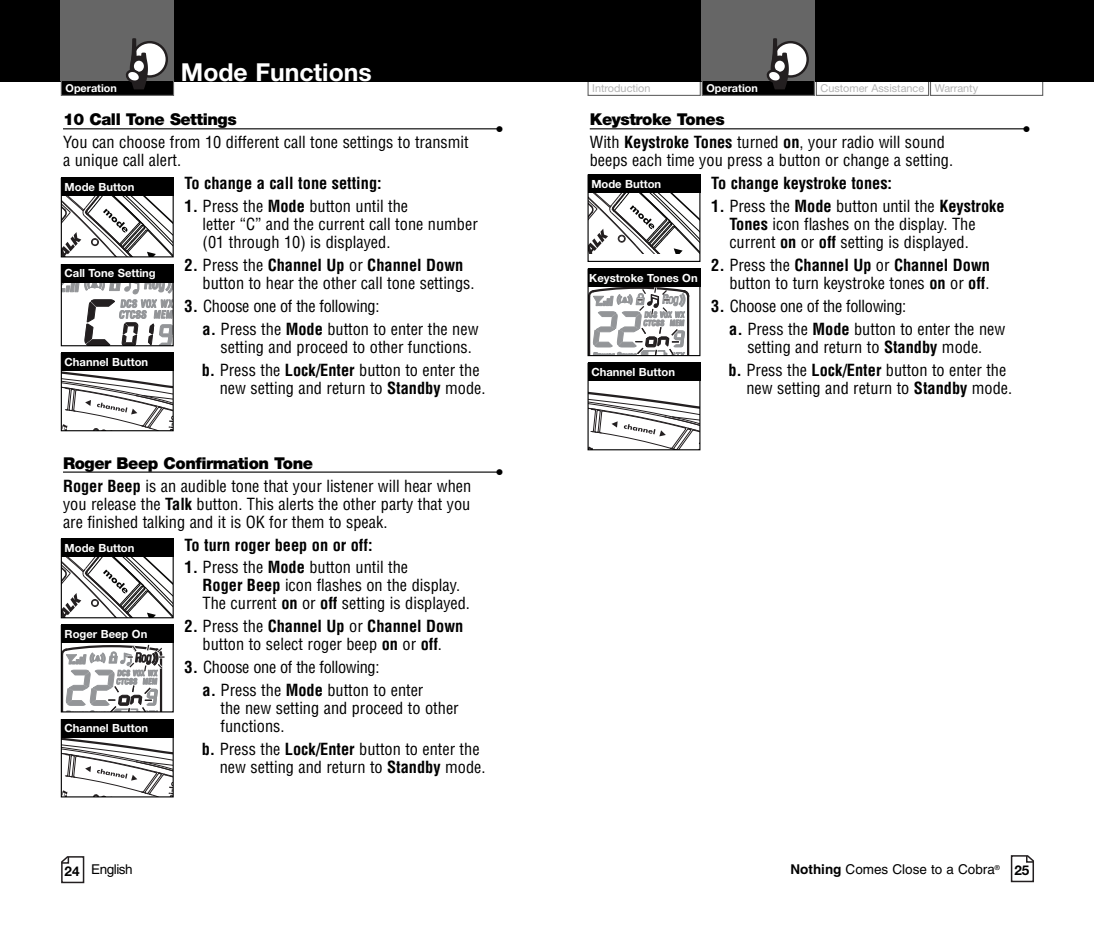
<style>
.page{position:relative;width:1094px;height:932px;background:#fff}
.page>*{position:absolute;margin:0;border:0;box-sizing:border-box;transform-origin:0 0}
.t1{font:700 24.75px "Helvetica Neue";color:#fff}
.t2{font:900 16.43px "Helvetica Neue";color:#000}
.t3{font:condensed 16.2px/18px "Helvetica";color:#000}
.t4{font:700 condensed 16.2px "Helvetica";color:#000}
.t5{font:900 16.2px "Helvetica Neue";letter-spacing:-.025em;color:#000}
.t6{font:condensed 16.2px/22.9px "Helvetica";letter-spacing:-.02em;color:#000}
.t7{font:13.5px "Helvetica";color:#000}
.t8{font:13.5px "Helvetica";letter-spacing:-.035em;color:#000}
.t9{font:700 13.5px "Helvetica Neue";color:#000}
.t10{font:700 11.25px "Helvetica Neue";color:#fff}
.t11{font:10.8px "Helvetica Neue";color:#b3b3b3}
.t12{font:700 10.8px "Helvetica Neue";color:#fff}
.t13{font:6.75px "Helvetica";color:#000}
.s1{font-weight:700}
.s2{font-family:"Helvetica Neue";font-weight:700}
</style>
<div class="page">
<hr style="left:590px;top:128px;width:438px;height:1px;background:#000">
<hr style="left:63px;top:128px;width:439px;height:1px;background:#000">
<hr style="left:63px;top:471px;width:439px;height:1px;background:#000">
<svg style="left:63px;top:644px;width:102px;height:66px"></svg>
<div style="left:61px;top:625px;width:113px;height:87px;border:1px solid #000"></div>
<svg style="left:589px;top:286px;width:101px;height:68px"></svg>
<div style="left:587px;top:268px;width:113px;height:88px;border:1px solid #000"></div>
<svg style="left:61px;top:856px;width:24px;height:27px"></svg>
<svg style="left:1010px;top:855px;width:24px;height:27px"></svg>
<div style="left:0;top:0;width:547px;height:81px;background:#000"></div>
<div style="left:62px;top:80px;width:111px;height:15px;background:#000"></div>
<div style="left:61px;top:79px;width:113px;height:17px;border:1px solid #666"></div>
<div style="left:61px;top:0;width:113px;height:81px;background:#666"></div>
<div style="left:132px;top:42px;width:35px;height:34px;background:#fff;border-radius:50%"></div>
<div style="left:131px;top:41px;width:37px;height:37px;border:2px solid #231f20;border-radius:50%"></div>
<svg style="left:125px;top:38px;width:23px;height:51px"></svg>
<div style="left:930px;top:79px;width:113px;height:17px;border:1px solid #666"></div>
<div style="left:815px;top:79px;width:114px;height:17px;border:1px solid #666"></div>
<div style="left:587px;top:79px;width:114px;height:17px;border:1px solid #666"></div>
<div style="left:547px;top:0;width:547px;height:81px;background:#000"></div>
<div style="left:702px;top:80px;width:111px;height:15px;background:#000"></div>
<div style="left:701px;top:79px;width:114px;height:17px;border:1px solid #666"></div>
<div style="left:701px;top:0;width:114px;height:81px;background:#666"></div>
<div style="left:773px;top:42px;width:34px;height:34px;background:#fff;border-radius:50%"></div>
<div style="left:772px;top:41px;width:37px;height:37px;border:2px solid #231f20;border-radius:50%"></div>
<svg style="left:766px;top:38px;width:22px;height:51px"></svg>
<svg style="left:63px;top:196px;width:109px;height:59px"></svg>
<div style="left:61px;top:178px;width:113px;height:79px;border:1px solid #000"></div>
<div style="left:61px;top:178px;width:113px;height:18px;background:#000"></div>
<svg style="left:63px;top:557px;width:109px;height:59px"></svg>
<div style="left:61px;top:538px;width:113px;height:80px;border:1px solid #000"></div>
<div style="left:61px;top:538px;width:113px;height:18px;background:#000"></div>
<svg style="left:63px;top:371px;width:109px;height:58px"></svg>
<div style="left:61px;top:353px;width:113px;height:78px;border:1px solid #000"></div>
<div style="left:61px;top:353px;width:113px;height:18px;background:#000"></div>
<svg style="left:63px;top:737px;width:109px;height:58px"></svg>
<div style="left:61px;top:719px;width:113px;height:78px;border:1px solid #000"></div>
<div style="left:61px;top:719px;width:113px;height:18px;background:#000"></div>
<svg style="left:63px;top:282px;width:109px;height:62px"></svg>
<div style="left:61px;top:264px;width:113px;height:82px;border:1px solid #000"></div>
<div style="left:61px;top:264px;width:113px;height:18px;background:#000"></div>
<div style="left:61px;top:624px;width:113px;height:19px;background:#000"></div>
<svg style="left:589px;top:193px;width:109px;height:61px"></svg>
<div style="left:587px;top:174px;width:113px;height:88px;border:1px solid #000"></div>
<div style="left:587px;top:174px;width:113px;height:18px;background:#000"></div>
<svg style="left:589px;top:391px;width:109px;height:57px"></svg>
<div style="left:587px;top:363px;width:113px;height:87px;border:1px solid #000"></div>
<div style="left:587px;top:362px;width:113px;height:19px;background:#000"></div>
<div style="left:587px;top:268px;width:113px;height:18px;background:#000"></div>
<h1 class="t1" style="left:181px;top:64px;width:192px">Mode Functions</h1>
<p class="t12" style="left:66px;top:84px;width:53px">Operation</p>
<p class="t11" style="left:592px;top:84px;width:60px">Introduction</p>
<p class="t12" style="left:706px;top:84px;width:53px">Operation</p>
<p class="t11" style="left:820px;top:84px;width:159px">Customer Assistance Warranty</p>
<p class="t5" style="left:63px;top:114px;width:175px">10 Call Tone Settings</p>
<p class="t2" style="left:495px;top:123px;width:10px">•</p>
<p class="t5" style="left:590px;top:114px;width:136px">Keystroke Tones</p>
<p class="t3" style="left:63px;top:135px;width:407px">You can choose from 10 different call tone settings to transmit a unique call alert.</p>
<p class="t4" style="left:185px;top:177px;width:199px">To change a call tone setting:</p>
<p class="t3" style="left:203px;top:198px;width:277px;text-indent:-18px"><span class="s1">1.</span> Press the <span class="s1">Mode</span> button until the<br>letter “C” and the current call tone number (01 through 10) is displayed.</p>
<p class="t3" style="left:203px;top:257px;width:273px;text-indent:-18px"><span class="s1">2.</span> Press the <span class="s1">Channel Up</span> or <span class="s1">Channel Down </span>button to hear the other call tone settings.</p>
<p class="t3" style="left:202px;top:296px;width:277px;line-height:22.9px;text-indent:-18px"><span class="s1">3.</span> Choose one of the following:<br><span class="s1">a.</span> Press the <span class="s1">Mode</span> button to enter the new</p>
<p class="t3" style="left:202px;top:337px;width:279px;line-height:22.9px;text-indent:19px">setting and proceed to other functions. <span class="s1">b.</span> Press the <span class="s1">Lock/Enter</span> button to enter the</p>
<p class="t3" style="left:220px;top:380px;width:267px">new setting and return to <span class="s1">Standby</span> mode.</p>
<p class="t10" style="left:65px;top:183px;width:71px">Mode Button</p>
<p class="t10" style="left:65px;top:269px;width:93px">Call Tone Setting</p>
<p class="t10" style="left:65px;top:358px;width:85px">Channel Button</p>
<p class="t3" style="left:589px;top:135px;width:365px">With <span class="s1">Keystroke Tones</span> turned <span class="s1">on</span>, your radio will sound beeps each time you press a button or change a setting.</p>
<p class="t4" style="left:711px;top:177px;width:182px">To change keystroke tones:</p>
<p class="t3" style="left:729px;top:198px;width:277px;text-indent:-18px"><span class="s1">1.</span> Press the <span class="s1">Mode</span> button until the <span class="s1">Keystroke<br>Tones</span> icon flashes on the display. The current <span class="s1">on</span> or <span class="s1">off</span> setting is displayed.</p>
<p class="t3" style="left:711px;top:257px;width:280px;text-align:right"><span class="s1">2.</span> Press the <span class="s1">Channel Up</span> or <span class="s1">Channel Down </span>button to turn keystroke tones <span class="s1">on</span> or <span class="s1">off</span>.</p>
<p class="t3" style="left:729px;top:296px;width:277px;line-height:22.9px;text-indent:-18px"><span class="s1">3.</span> Choose one of the following:<br><span class="s1">a.</span> Press the <span class="s1">Mode</span> button to enter the new</p>
<p class="t3" style="left:728px;top:337px;width:279px;line-height:22.9px;text-align:center">setting and return to <span class="s1">Standby</span> mode.<br><span class="s1">b.</span> Press the <span class="s1">Lock/Enter</span> button to enter the</p>
<p class="t3" style="left:746px;top:380px;width:267px">new setting and return to <span class="s1">Standby</span> mode.</p>
<p class="t10" style="left:591px;top:180px;width:71px">Mode Button</p>
<p class="t10" style="left:589px;top:274px;width:110px">Keystroke Tones On</p>
<p class="t10" style="left:591px;top:368px;width:85px">Channel Button</p>
<p class="t2" style="left:1022px;top:123px;width:10px">•</p>
<p class="t5" style="left:63px;top:457px;width:252px">Roger Beep Confirmation Tone</p>
<p class="t3" style="left:63px;top:478px;width:410px;text-align:justify"><span class="s1">Roger Beep</span> is an audible tone that your listener will hear when you release the <span class="s1">Talk</span> button. This alerts the other party that you are finished talking and it is OK for them to speak.</p>
<p class="t4" style="left:185px;top:538px;width:189px">To turn roger beep on or off:</p>
<p class="t3" style="left:203px;top:560px;width:269px;text-indent:-18px"><span class="s1">1.</span> Press the <span class="s1">Mode</span> button until the<br><span class="s1">Roger Beep</span> icon flashes on the display.<br>The current <span class="s1">on</span> or <span class="s1">off</span> setting is displayed.</p>
<p class="t3" style="left:185px;top:618px;width:280px;text-align:center"><span class="s1">2.</span> Press the <span class="s1">Channel Up</span> or <span class="s1">Channel Down </span>button to select roger beep <span class="s1">on</span> or <span class="s1">off</span>.</p>
<p class="t6" style="left:202px;top:657px;width:222px;text-indent:-18px"><span class="s1">3.</span> Choose one of the following:<br><span class="s1">a.</span> Press the <span class="s1">Mode</span> button to enter</p>
<p class="t3" style="left:220px;top:700px;width:239px">the new setting and proceed to other functions.</p>
<p class="t3" style="left:220px;top:741px;width:267px;text-indent:-18px"><span class="s1">b.</span> Press the <span class="s1">Lock/Enter</span> button to enter the new setting and return to <span class="s1">Standby</span> mode.</p>
<p class="t10" style="left:65px;top:544px;width:71px">Mode Button</p>
<p class="t10" style="left:65px;top:630px;width:84px">Roger Beep On</p>
<p class="t10" style="left:65px;top:724px;width:85px">Channel Button</p>
<p class="t2" style="left:495px;top:466px;width:10px">•</p>
<p class="t8" style="left:65px;top:864px;width:70px"><span class="s2">24</span> English</p>
<p class="t7" style="left:790px;top:864px;width:206px"><span class="s1">Nothing</span> Comes Close to a Cobra</p>
<p class="t9" style="left:1014px;top:865px;width:17px">25</p>
<p class="t13" style="left:994px;top:864px;width:6px">®</p>
</div>
